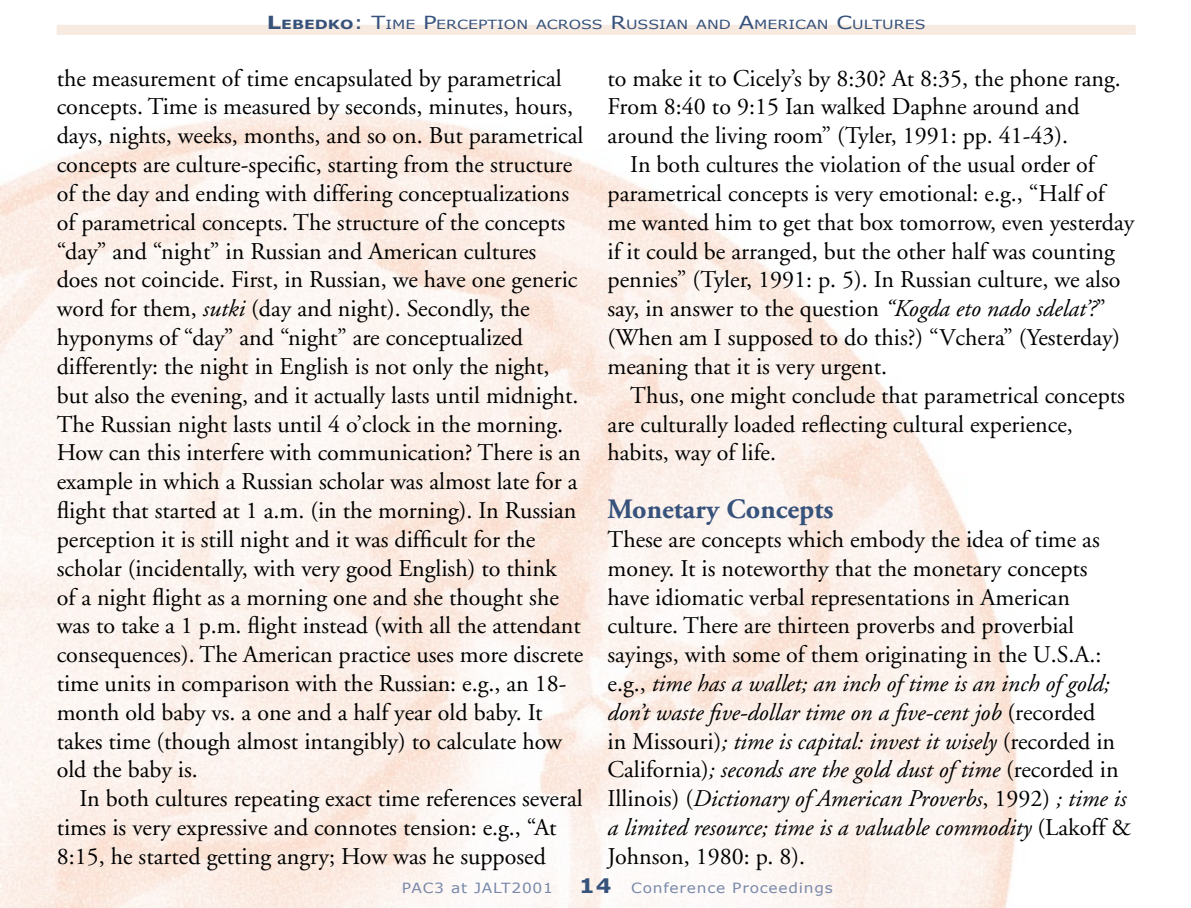
<style>
.page{position:relative;width:1191px;height:908px;background:#fff}
.page>*{position:absolute;margin:0;border:0;box-sizing:border-box;transform-origin:0 0}
.Subtitle{font:700 28px "Adobe Garamond";color:#37527b}
.Main_Text{font:24px/28.8px "Adobe Garamond";color:#000}
.Main_Text_Indent{font:24px/28.8px "Adobe Garamond";color:#000}
.t1{font:14px "Verdana";letter-spacing:.05em;color:#7988aa;scale:1.1 1}
.t2{font:12.6px "Verdana";color:#37527b;scale:1.25 1}
.s1{font-weight:700;font-size:18px}
.s2{font-weight:700}
.s3{font-size:18px}
.s4{font-style:italic}
.s5{font-weight:700;font-size:20px;color:#37527b}
</style>
<div class="page">
<div style="left:57px;top:25px;width:1078px;height:10px;background:#f6eae1"></div>
<p class="t2" style="left:267px;top:17px;width:528px"><span class="s1">L</span><span class="s2">EBEDKO</span><span class="s3">: T</span>IME <span class="s3">P</span>ERCEPTION ACROSS <span class="s3">R</span>USSIAN AND <span class="s3">A</span>MERICAN <span class="s3">C</span>ULTURES</p>
<p class="Main_Text" style="left:57px;top:64px;width:528px">the measurement of time encapsulated by parametrical concepts. Time is measured by seconds, minutes, hours, days, nights, weeks, months, and so on. But parametrical concepts are culture-specific, starting from the structure of the day and ending with differing conceptualizations of parametrical concepts. The structure of the concepts “day” and “night” in Russian and American cultures does not coincide. First, in Russian, we have one generic word for them, <span class="s4">sutki</span> (day and night). Secondly, the hyponyms of “day” and “night” are conceptualized differently: the night in English is not only the night, but also the evening, and it actually lasts until midnight.<br>The Russian night lasts until 4 o’clock in the morning.<br>How can this interfere with communication? There is an example in which a Russian scholar was almost late for a flight that started at 1 a.m. (in the morning). In Russian perception it is still night and it was difficult for the scholar (incidentally, with very good English) to think<br>of a night flight as a morning one and she thought she was to take a 1 p.m. flight instead (with all the attendant consequences). The American practice uses more discrete time units in comparison with the Russian: e.g., an 18- month old baby vs. a one and a half year old baby. It takes time (though almost intangibly) to calculate how old the baby is.</p>
<p class="Main_Text_Indent" style="left:57px;top:784px;width:527px;text-indent:23px">In both cultures repeating exact time references several times is very expressive and connotes tension: e.g., “At<br>8:15, he started getting angry; How was he supposed</p>
<p class="Main_Text_Indent" style="left:607px;top:64px;width:515px">to make it to Cicely’s by 8:30? At 8:35, the phone rang.<br>From 8:40 to 9:15 Ian walked Daphne around and around the living room” (Tyler, 1991: pp. 41-43).</p>
<p class="Main_Text_Indent" style="left:607px;top:151px;width:528px;text-indent:23px">In both cultures the violation of the usual order of parametrical concepts is very emotional: e.g., “Half of me wanted him to get that box tomorrow, even yesterday if it could be arranged, but the other half was counting pennies” (Tyler, 1991: p. 5). In Russian culture, we also say, in answer to the question <span class="s4">“Kogda eto nado sdelat’?</span>” (When am I supposed to do this?) “Vchera” (Yesterday) meaning that it is very urgent.</p>
<p class="Main_Text_Indent" style="left:607px;top:381px;width:519px;text-indent:23px">Thus, one might conclude that parametrical concepts are culturally loaded reflecting cultural experience, habits, way of life.</p>
<p class="Subtitle" style="left:607px;top:493px;width:227px">Monetary Concepts</p>
<p class="Main_Text" style="left:607px;top:525px;width:525px">These are concepts which embody the idea of time as money. It is noteworthy that the monetary concepts have idiomatic verbal representations in American culture. There are thirteen proverbs and proverbial sayings, with some of them originating in the U.S.A.: e.g., <span class="s4">time has a wallet; an inch of time is an inch of gold; don’t waste five-dollar time on a five-cent job</span> (recorded<br>in Missouri)<span class="s4">; time is capital: invest it wisely</span> (recorded in California)<span class="s4">; seconds are the gold dust of time</span> (recorded in Illinois) (<span class="s4">Dictionary of American Proverbs</span>, 1992) <span class="s4">; time is a limited resource; time is a valuable commodity</span> (Lakoff &amp; Johnson, 1980: p. 8).</p>
<p class="t1" style="left:402px;top:878px;width:139px">PAC3 at JALT2001</p>
<p class="t1" style="left:579px;top:878px;width:232px"><span class="s5">14</span> Conference Proceedings</p>
</div>
